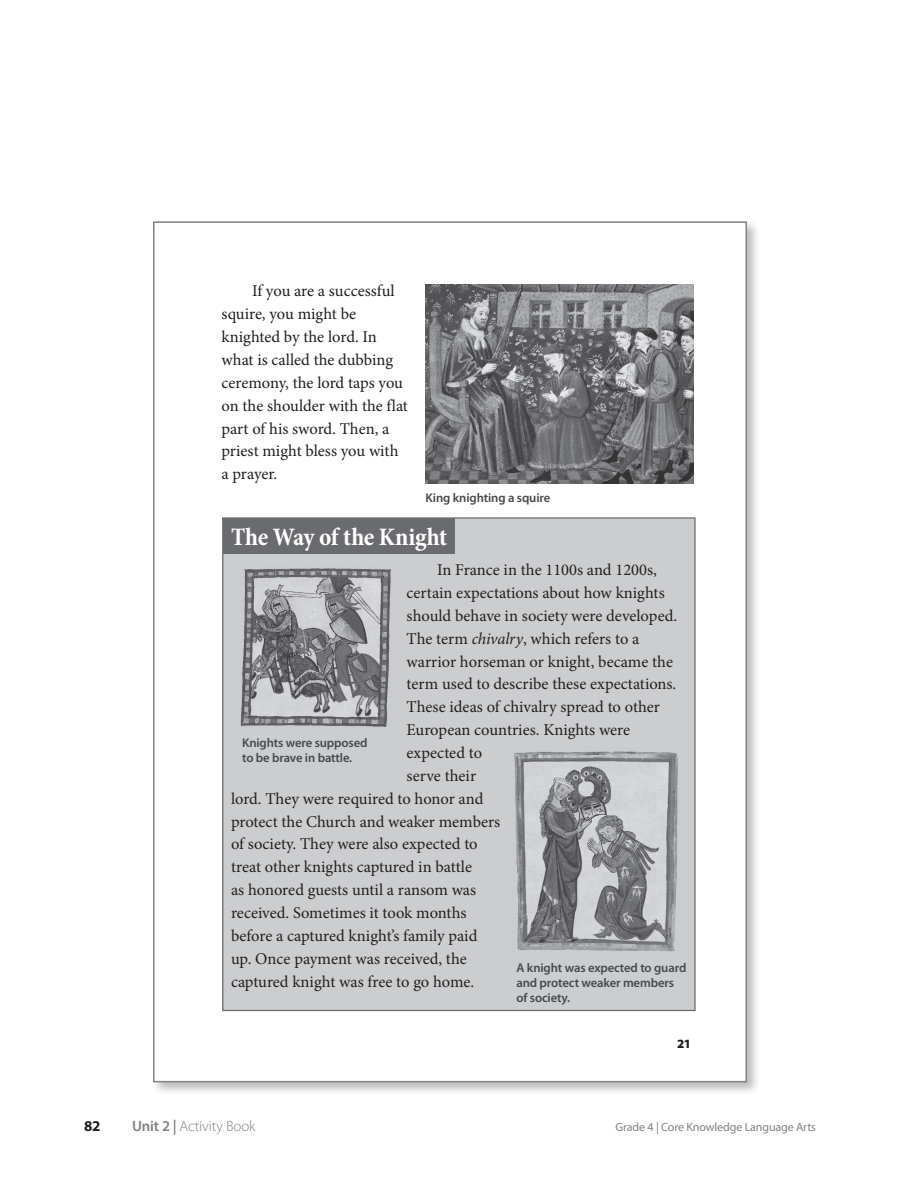
<style>
.page{position:relative;width:918px;height:1188px;background:#fff}
.page>*{position:absolute;margin:0;border:0;box-sizing:border-box;transform-origin:0 0}
.t1{font:700 condensed 25.35px "Minion Pro";letter-spacing:-.015em;color:#fff}
.t2{font:16.5px/22.8px "Minion Pro";color:#231f20}
.t3{font:300 15px "Myriad Pro";letter-spacing:-.01em;color:#808285}
.t4{font:700 15px "Myriad Pro";color:#231f20}
.t5{font:600 12.75px/15.3px "Myriad Pro";letter-spacing:-.01em;color:#48494a}
.t6{font:900 12.75px "Myriad Pro";color:#231f20}
.t7{font:12px "Myriad Pro";letter-spacing:-.01em;color:#808285}
.s1{font-style:italic}
.s2{font-weight:600}
</style>
<div class="page">
<div style="left:151px;top:219px;width:610px;height:878px;background:#231f20;opacity:.3"></div>
<div style="left:154px;top:222px;width:592px;height:860px;background:#fff"></div>
<div style="left:222px;top:517px;width:474px;height:494px;background:#cccdcf"></div>
<img style="left:426px;top:285px;width:268px;height:199px">
<img style="left:512px;top:747px;width:171px;height:209px">
<img style="left:235px;top:565px;width:161px;height:166px">
<p class="t2" style="left:222px;top:280px;width:188px;text-indent:30px">If you are a successful squire, you might be knighted by the lord. In what is called the dubbing ceremony, the lord taps you on the shoulder with the flat part of his sword. Then, a priest might bless you with a prayer.</p>
<p class="t5" style="left:426px;top:490px;width:126px">King knighting a squire</p>
<p class="t1" style="left:231px;top:519px;width:218px">The Way of the Knight</p>
<p class="t2" style="left:437px;top:559px;width:221px">In France in the 1100s and 1200s,</p>
<p class="t2" style="left:407px;top:581px;width:260px">certain expectations about how knights</p>
<p class="t2" style="left:407px;top:604px;width:272px">should behave in society were developed.</p>
<p class="t2" style="left:407px;top:627px;width:234px">The term <span class="s1">chivalry</span>, which refers to a</p>
<p class="t2" style="left:407px;top:650px;width:268px">warrior horseman or knight, became the</p>
<p class="t2" style="left:407px;top:673px;width:271px">term used to describe these expectations.</p>
<p class="t2" style="left:407px;top:696px;width:255px">These ideas of chivalry spread to other</p>
<p class="t2" style="left:407px;top:719px;width:225px">European countries. Knights were</p>
<p class="t2" style="left:407px;top:741px;width:77px">expected to</p>
<p class="t2" style="left:407px;top:764px;width:71px">serve their</p>
<p class="t2" style="left:231px;top:787px;width:254px">lord. They were required to honor and</p>
<p class="t2" style="left:231px;top:810px;width:271px">protect the Church and weaker members</p>
<p class="t2" style="left:231px;top:833px;width:248px">of society. They were also expected to</p>
<p class="t2" style="left:231px;top:856px;width:242px">treat other knights captured in battle</p>
<p class="t2" style="left:231px;top:879px;width:247px">as honored guests until a ransom was</p>
<p class="t2" style="left:231px;top:901px;width:237px">received. Sometimes it took months</p>
<p class="t2" style="left:231px;top:924px;width:248px">before a captured knight’s family paid</p>
<p class="t2" style="left:231px;top:947px;width:237px">up. Once payment was received, the</p>
<p class="t2" style="left:231px;top:970px;width:245px">captured knight was free to go home.</p>
<p class="t5" style="left:242px;top:735px;width:127px">Knights were supposed to be brave in battle.</p>
<p class="t5" style="left:516px;top:959px;width:171px">A knight was expected to guard and protect weaker members of society.</p>
<p class="t6" style="left:677px;top:1035px;width:16px">21</p>
<p class="t4" style="left:84px;top:1116px;width:18px">82</p>
<p class="t3" style="left:132px;top:1117px;width:125px"><span class="s2">Unit 2 |</span> Activity Book</p>
<p class="t7" style="left:616px;top:1120px;width:202px">Grade 4 | Core Knowledge Language Arts</p>
</div>
